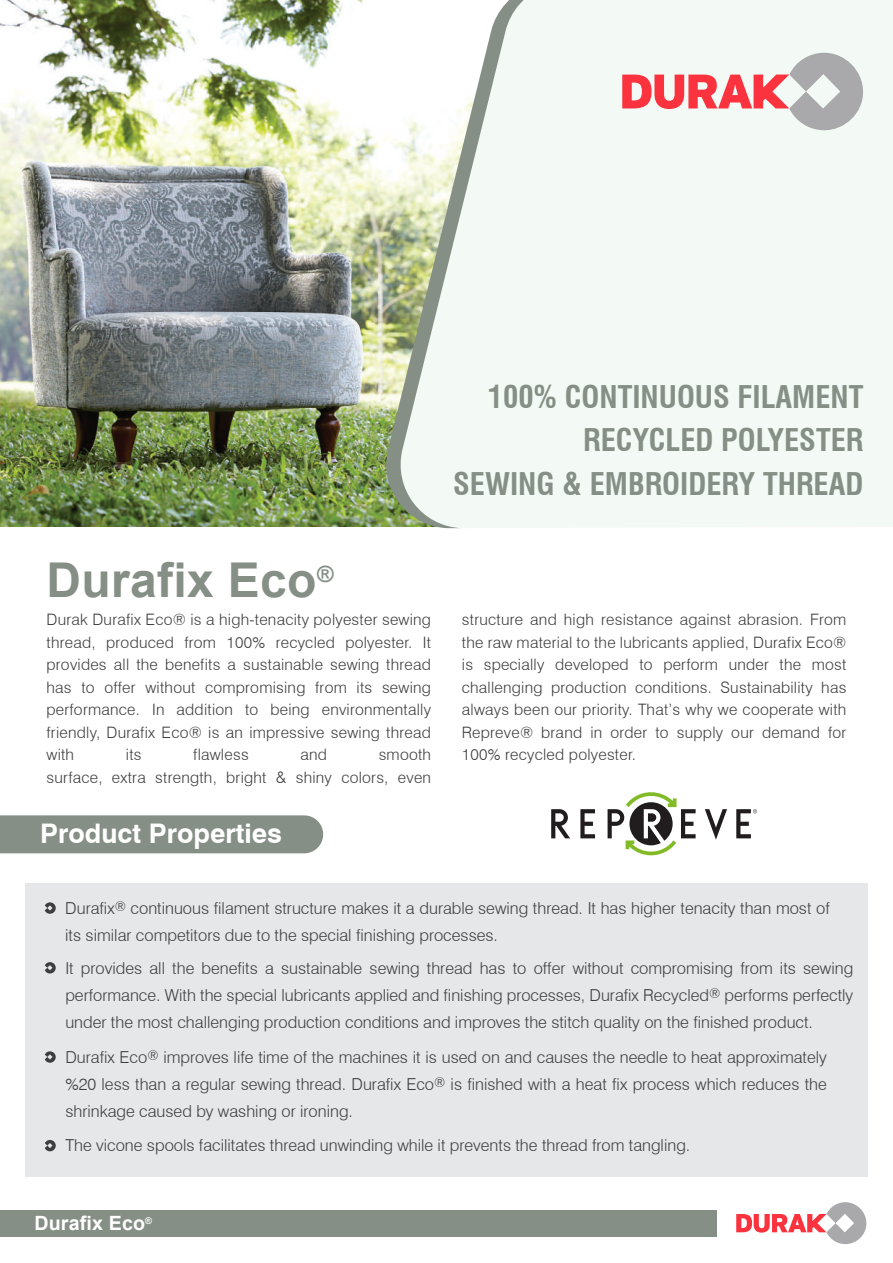
<style>
.page{position:relative;width:893px;height:1263px;background:#fff}
.page>*{position:absolute;margin:0;border:0;box-sizing:border-box;transform-origin:0 0}
.t1{font:700 48px "Arial";letter-spacing:.005em;color:#858f85}
.t2{font:700 condensed 30.6px/43.5px "Swiss 721 BT";color:#858f85;text-align:right}
.t3{font:700 27px "Swiss 721 BT";color:#fff}
.t4{font:700 19.65px "Arial";letter-spacing:.005em;color:#fff}
.t5{font:300 16.5px/27px "Swiss 721 BT";color:#3e3e3f;text-align:justify}
.t6{font:300 15.75px/22.5px "Swiss 721 BT";letter-spacing:.015em;color:#3e3e3f;text-align:justify}
</style>
<div class="page">
<img style="left:0;top:0;width:378px;height:526px">
<div style="left:0;top:815px;width:323px;height:38px;background:#858f85"></div>
<div style="left:25px;top:883px;width:843px;height:293px;background:#e6e7e9"></div>
<svg style="left:45px;top:902px;width:11px;height:12px"></svg>
<svg style="left:45px;top:1140px;width:11px;height:11px"></svg>
<svg style="left:45px;top:962px;width:11px;height:11px"></svg>
<svg style="left:45px;top:1051px;width:11px;height:12px"></svg>
<div style="left:0;top:1210px;width:717px;height:26px;background:#858f85"></div>
<div style="left:545px;top:0;width:348px;height:528px;background:#f3faf5"></div>
<svg style="left:378px;top:0;width:167px;height:528px;fill:#f3faf5"></svg>
<svg style="left:551px;top:809px;width:19px;height:29px"></svg>
<svg style="left:580px;top:809px;width:15px;height:29px"></svg>
<svg style="left:705px;top:809px;width:22px;height:31px"></svg>
<svg style="left:608px;top:792px;width:88px;height:63px"></svg>
<svg style="left:736px;top:809px;width:21px;height:29px"></svg>
<svg style="left:622px;top:53px;width:241px;height:77px"></svg>
<svg style="left:736px;top:1202px;width:130px;height:42px"></svg>
<h2 class="t2" style="left:453px;top:375px;width:412px">100% CONTINUOUS FILAMENT<br>RECYCLED POLYESTER<br>SEWING &amp; EMBROIDERY THREAD</h2>
<h1 class="t1" style="left:47px;top:546px;width:289px">Durafix Eco<sup>®</sup></h1>
<p class="t6" style="left:47px;top:608px;width:386px">Durak Durafix Eco® is a high-tenacity polyester sewing thread, produced from 100% recycled polyester. It provides all the benefits a sustainable sewing thread has to offer without compromising from its sewing performance. In addition to being environmentally friendly, Durafix Eco® is an impressive sewing thread with</p>
<p class="t6" style="left:126px;top:743px;width:17px">its</p>
<p class="t6" style="left:193px;top:743px;width:57px">flawless</p>
<p class="t6" style="left:300px;top:743px;width:28px">and</p>
<p class="t6" style="left:47px;top:743px;width:386px;text-align:right">smooth<br>surface, extra strength, bright &amp; shiny colors, even</p>
<h3 class="t3" style="left:40px;top:817px;width:243px">Product Properties</h3>
<p class="t6" style="left:462px;top:608px;width:386px">structure and high resistance against abrasion. From the raw material to the lubricants applied, Durafix Eco® is specially developed to perform under the most challenging production conditions. Sustainability has always been our priority. That’s why we cooperate with Repreve® brand in order to supply our demand for 100% recycled polyester.</p>
<p class="t5" style="left:65px;top:895px;width:766px">Durafix<sup>®</sup> continuous filament structure makes it a durable sewing thread. It has higher tenacity than most of its similar competitors due to the special finishing processes.</p>
<p class="t5" style="left:65px;top:954px;width:789px">It provides all the benefits a sustainable sewing thread has to offer without compromising from its sewing performance. With the special lubricants applied and finishing processes, Durafix Recycled<sup>®</sup> performs perfectly under the most challenging production conditions and improves the stitch quality on the finished product.</p>
<p class="t5" style="left:65px;top:1044px;width:763px">Durafix Eco<sup>®</sup> improves life time of the machines it is used on and causes the needle to heat approximately %20 less than a regular sewing thread. Durafix Eco<sup>®</sup> is finished with a heat fix process which reduces the shrinkage caused by washing or ironing.</p>
<p class="t5" style="left:65px;top:1131px;width:626px">The vicone spools facilitates thread unwinding while it prevents the thread from tangling.</p>
<p class="t4" style="left:34px;top:1209px;width:119px">Durafix Eco<sup>®</sup></p>
</div>
